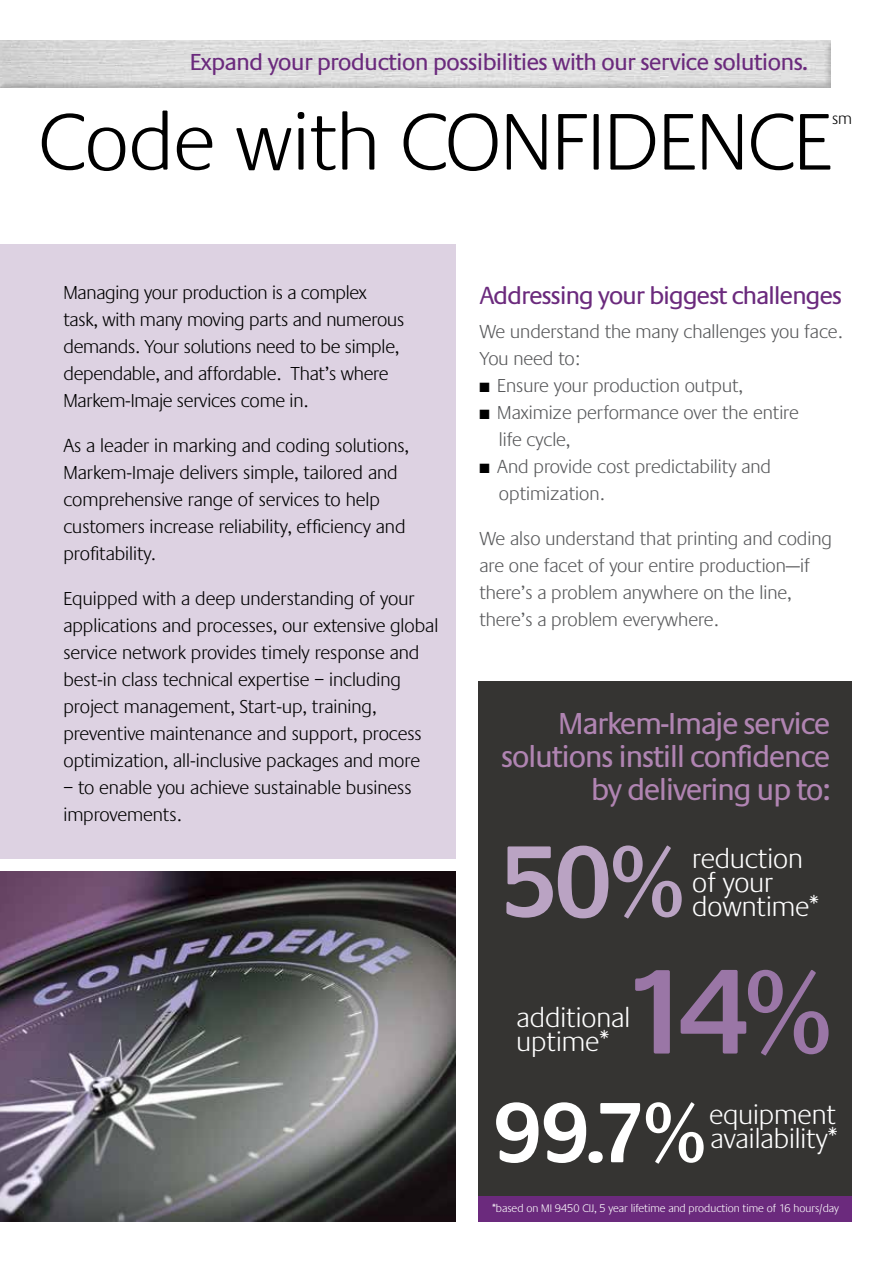
<style>
.page{position:relative;width:893px;height:1263px;background:#fff}
.page>*{position:absolute;margin:0;border:0;box-sizing:border-box;transform-origin:0 0}
.t1{font:600 123.9px "Praxis";color:#9a76a6}
.t2{font:600 105.45px "Praxis";color:#baa3c3}
.t3{font:600 88.8px "Praxis";color:#fff}
.t4{font:300 83.25px "Praxis";color:#000}
.t5{font:31.5px/33px "Praxis";letter-spacing:-.05em;color:#b084b2;text-align:right}
.t6{font:300 28.5px/24px "Praxis";color:#fff}
.t7{font:25.5px "Praxis";letter-spacing:-.05em;color:#6b2a7d}
.t8{font:24px "Praxis";letter-spacing:-.04em;color:#6b2a7d}
.t9{font:300 19.5px/27px "Praxis";color:#000}
.t10{font:300 19.5px/27px "Praxis";color:#58595b}
.t11{font:300 16.8px "Praxis";color:#000}
.t12{font:300 11.55px "Praxis";color:#fff}
.s1{color:#000}
</style>
<div class="page">
<div style="left:0;top:244px;width:456px;height:615px;background:#ddd2e2"></div>
<div style="left:478px;top:682px;width:374px;height:514px;background:#353432"></div>
<div style="left:478px;top:1196px;width:374px;height:25px;background:#6b2a7d"></div>
<div style="left:0;top:39px;width:831px;height:48px;background:#000;opacity:.7"></div>
<img style="left:0;top:871px;width:456px;height:351px">
<p class="t8" style="left:189px;top:49px;width:620px">Expand your production possibilities with our service solutions.</p>
<h3 class="t4" style="left:38px;top:98px;width:795px">Code with CONFIDENCE</h3>
<p class="t11" style="left:832px;top:110px;width:21px">sm</p>
<p class="t9" style="left:63px;top:280px;width:342px">Managing your production is a complex task, with many moving parts and numerous demands. Your solutions need to be simple, dependable, and affordable. That’s where Markem-Imaje services come in.</p>
<p class="t9" style="left:63px;top:433px;width:347px">As a leader in marking and coding solutions, Markem-Imaje delivers simple, tailored and comprehensive range of services to help customers increase reliability, efficiency and profitability.</p>
<p class="t9" style="left:63px;top:586px;width:376px">Equipped with a deep understanding of your applications and processes, our extensive global service network provides timely response and best-in class technical expertise – including project management, Start-up, training, preventive maintenance and support, process optimization, all-inclusive packages and more</p>
<p class="t9" style="left:63px;top:775px;width:350px">– to enable you achieve sustainable business improvements.</p>
<h3 class="t7" style="left:479px;top:281px;width:364px">Addressing your biggest challenges</h3>
<p class="t10" style="left:479px;top:319px;width:365px">We understand the many challenges you face.<br>You need to:</p>
<p class="t10" style="left:479px;top:373px;width:265px"><span class="s1">■</span> Ensure your production output,</p>
<p class="t10" style="left:499px;top:400px;width:301px;text-indent:-19px"><span class="s1">■</span> Maximize performance over the entire life cycle,</p>
<p class="t10" style="left:499px;top:454px;width:274px;text-indent:-19px"><span class="s1">■</span> And provide cost predictability and optimization.</p>
<p class="t10" style="left:479px;top:526px;width:354px">We also understand that printing and coding are one facet of your entire production—if there’s a problem anywhere on the line, there’s a problem everywhere.</p>
<h3 class="t5" style="left:501px;top:707px;width:331px">Markem-Imaje service solutions instill confidence by delivering up to:</h3>
<h2 class="t2" style="left:500px;top:823px;width:189px">50%</h2>
<h3 class="t6" style="left:692px;top:847px;width:128px">reduction of your downtime*</h3>
<h1 class="t1" style="left:624px;top:944px;width:212px">14%</h1>
<h3 class="t6" style="left:517px;top:1006px;width:115px">additional uptime*</h3>
<h3 class="t3" style="left:492px;top:1083px;width:217px">99.7%</h3>
<h3 class="t6" style="left:709px;top:1103px;width:130px">equipment availability*</h3>
<p class="t12" style="left:492px;top:1202px;width:348px">*based on MI 9450 CIJ, 5 year lifetime and production time of 16 hours/day</p>
</div>
